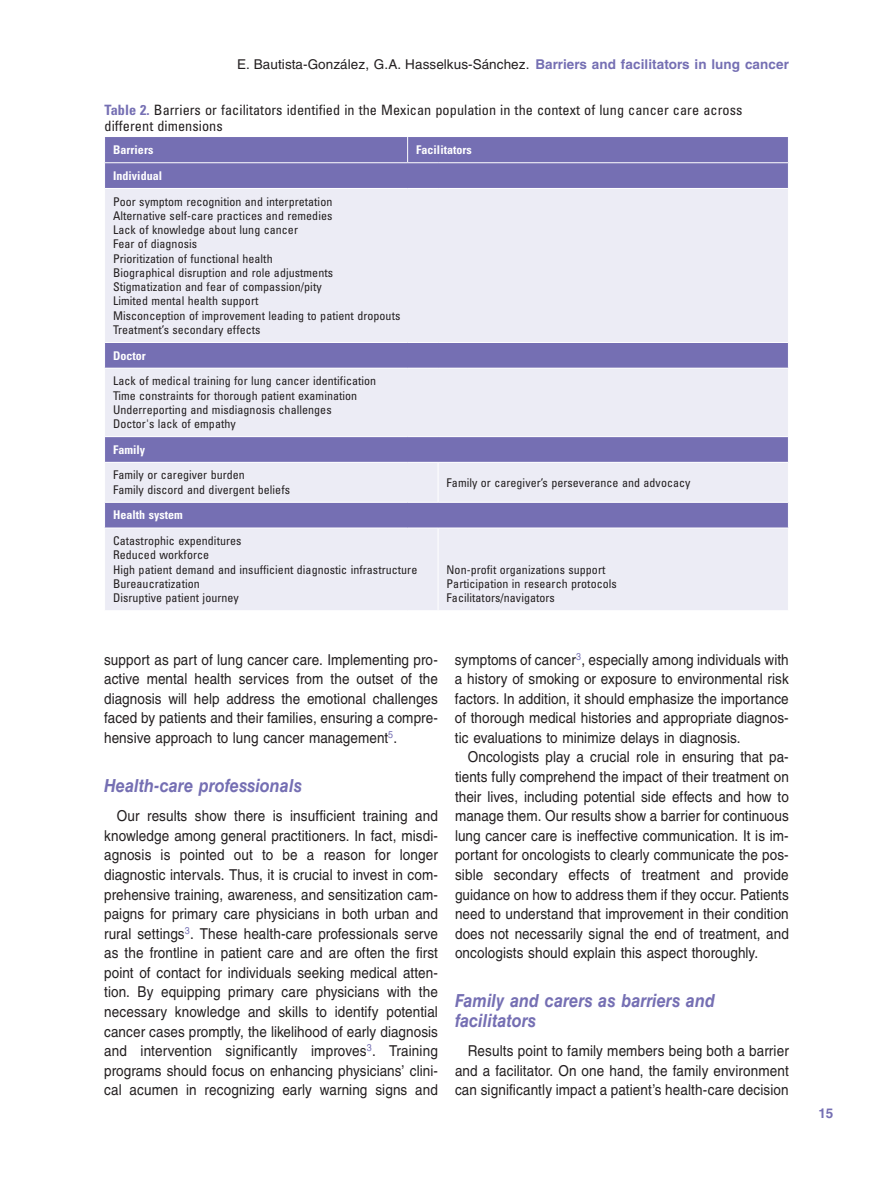
<style>
.page{position:relative;width:893px;height:1191px;background:#fff}
.page>*{position:absolute;margin:0;border:0;box-sizing:border-box;transform-origin:0 0}
.t1{font:italic 700 18px/19.5px "Helvetica LT Std";letter-spacing:.005em;color:#756fb3;scale:.9 1}
.t2{font:15px/19.5px "Helvetica LT Std";letter-spacing:.005em;color:#231f20;text-align:justify;scale:.9 1}
.t3{font:condensed 14.25px/16.5px "Univers LT Std";letter-spacing:.005em;color:#231f20}
.t4{font:13.5px "Helvetica LT Std";letter-spacing:.005em;color:#231f20}
.t5{font:700 13.5px "Helvetica LT Std";color:#756fb3}
.t6{font:condensed 12px/14.2px "Univers LT Std";letter-spacing:.005em;color:#231f20}
.t7{font:700 condensed 12px "Univers LT Std";letter-spacing:.005em;color:#fff}
.s1{font-weight:700;color:#756fb3}
</style>
<div class="page">
<div style="left:105px;top:137px;width:683px;height:51px;background:#756fb3"></div>
<svg style="left:105px;top:189px;width:683px;height:421px;background:#d7d5e9"></svg>
<svg style="left:407px;top:137px;width:1px;height:25px"></svg>
<hr style="left:104px;top:162px;width:304px;height:1px;background:#fff">
<hr style="left:408px;top:162px;width:30px;height:1px;background:#fff">
<hr style="left:438px;top:162px;width:351px;height:1px;background:#fff">
<hr style="left:104px;top:342px;width:304px;height:1px;background:#fff">
<hr style="left:408px;top:342px;width:30px;height:1px;background:#fff">
<hr style="left:438px;top:342px;width:351px;height:1px;background:#fff">
<hr style="left:104px;top:368px;width:304px;height:1px;background:#fff">
<hr style="left:408px;top:368px;width:30px;height:1px;background:#fff">
<hr style="left:438px;top:368px;width:351px;height:1px;background:#fff">
<hr style="left:104px;top:436px;width:304px;height:1px;background:#fff">
<hr style="left:408px;top:436px;width:30px;height:1px;background:#fff">
<hr style="left:438px;top:436px;width:351px;height:1px;background:#fff">
<hr style="left:104px;top:462px;width:304px;height:1px;background:#fff">
<hr style="left:408px;top:462px;width:30px;height:1px;background:#fff">
<hr style="left:104px;top:502px;width:304px;height:1px;background:#fff">
<hr style="left:408px;top:502px;width:30px;height:1px;background:#fff">
<hr style="left:438px;top:462px;width:351px;height:1px;background:#fff">
<hr style="left:438px;top:463px;width:1px;height:39px;background:#fff">
<hr style="left:438px;top:502px;width:351px;height:1px;background:#fff">
<hr style="left:104px;top:527px;width:304px;height:1px;background:#fff">
<hr style="left:408px;top:527px;width:30px;height:1px;background:#fff">
<hr style="left:438px;top:527px;width:351px;height:1px;background:#fff">
<hr style="left:438px;top:528px;width:1px;height:82px;background:#fff">
<p class="t4" style="left:237px;top:57px;width:553px">E. Bautista-González, G.A. Hasselkus-Sánchez. <span class="s1">Barriers and facilitators in lung cancer</span></p>
<p class="t3" style="left:105px;top:101px;width:639px"><span class="s1">Table 2.</span> Barriers or facilitators identified in the Mexican population in the context of lung cancer care across different dimensions</p>
<p class="t7" style="left:113px;top:143px;width:42px">Barriers</p>
<p class="t7" style="left:416px;top:143px;width:57px">Facilitators</p>
<p class="t7" style="left:113px;top:168px;width:51px">Individual</p>
<p class="t6" style="left:113px;top:194px;width:289px">Poor symptom recognition and interpretation<br>Alternative self-care practices and remedies<br>Lack of knowledge about lung cancer<br>Fear of diagnosis<br>Prioritization of functional health<br>Biographical disruption and role adjustments Stigmatization and fear of compassion/pity<br>Limited mental health support<br>Misconception of improvement leading to patient dropouts Treatment’s secondary effects</p>
<p class="t7" style="left:113px;top:348px;width:34px">Doctor</p>
<p class="t6" style="left:113px;top:374px;width:265px">Lack of medical training for lung cancer identification Time constraints for thorough patient examination Underreporting and misdiagnosis challenges<br>Doctor's lack of empathy</p>
<p class="t7" style="left:113px;top:442px;width:34px">Family</p>
<p class="t6" style="left:113px;top:468px;width:178px">Family or caregiver burden<br>Family discord and divergent beliefs</p>
<p class="t6" style="left:447px;top:475px;width:245px">Family or caregiver’s perseverance and advocacy</p>
<p class="t7" style="left:113px;top:508px;width:71px">Health system</p>
<p class="t6" style="left:113px;top:533px;width:306px">Catastrophic expenditures<br>Reduced workforce<br>High patient demand and insufficient diagnostic infrastructure<br>Bureaucratization<br>Disruptive patient journey</p>
<p class="t6" style="left:447px;top:562px;width:172px">Non-profit organizations support<br>Participation in research protocols<br>Facilitators/navigators</p>
<p class="t2" style="left:104px;top:649px;width:372px">support as part of lung cancer care. Implementing pro&shy;active mental health services from the outset of the diagnosis will help address the emotional challenges faced by patients and their families, ensuring a compre&shy;hensive approach to lung cancer management<sup>5</sup>.</p>
<p class="t1" style="left:104px;top:775px;width:221px">Health-care professionals</p>
<p class="t2" style="left:104px;top:806px;width:372px;text-indent:13px">Our results show there is insufficient training and knowledge among general practitioners. In fact, misdi&shy;agnosis is pointed out to be a reason for longer diagnostic intervals. Thus, it is crucial to invest in com&shy;prehensive training, awareness, and sensitization cam&shy;paigns for primary care physicians in both urban and rural settings<sup>3</sup>. These health-care professionals serve as the frontline in patient care and are often the first point of contact for individuals seeking medical atten&shy;tion. By equipping primary care physicians with the necessary knowledge and skills to identify potential cancer cases promptly, the likelihood of early diagnosis and intervention significantly improves<sup>3</sup>. Training programs should focus on enhancing physicians’ clini&shy;cal acumen in recognizing early warning signs and</p>
<p class="t2" style="left:455px;top:649px;width:372px">symptoms of cancer<sup>3</sup>, especially among individuals with a history of smoking or exposure to environmental risk factors. In addition, it should emphasize the importance of thorough medical histories and appropriate diagnos&shy;tic evaluations to minimize delays in diagnosis.</p>
<p class="t2" style="left:455px;top:747px;width:372px;text-indent:13px">Oncologists play a crucial role in ensuring that pa&shy;tients fully comprehend the impact of their treatment on their lives, including potential side effects and how to manage them. Our results show a barrier for continuous lung cancer care is ineffective communication. It is im&shy;portant for oncologists to clearly communicate the pos&shy;sible secondary effects of treatment and provide guidance on how to address them if they occur. Patients need to understand that improvement in their condition does not necessarily signal the end of treatment, and oncologists should explain this aspect thoroughly.</p>
<p class="t1" style="left:455px;top:990px;width:290px">Family and carers as barriers and facilitators</p>
<p class="t2" style="left:455px;top:1041px;width:372px;text-indent:13px">Results point to family members being both a barrier and a facilitator. On one hand, the family environment can significantly impact a patient’s health-care decision</p>
<p class="t5" style="left:819px;top:1104px;width:16px">15</p>
</div>
